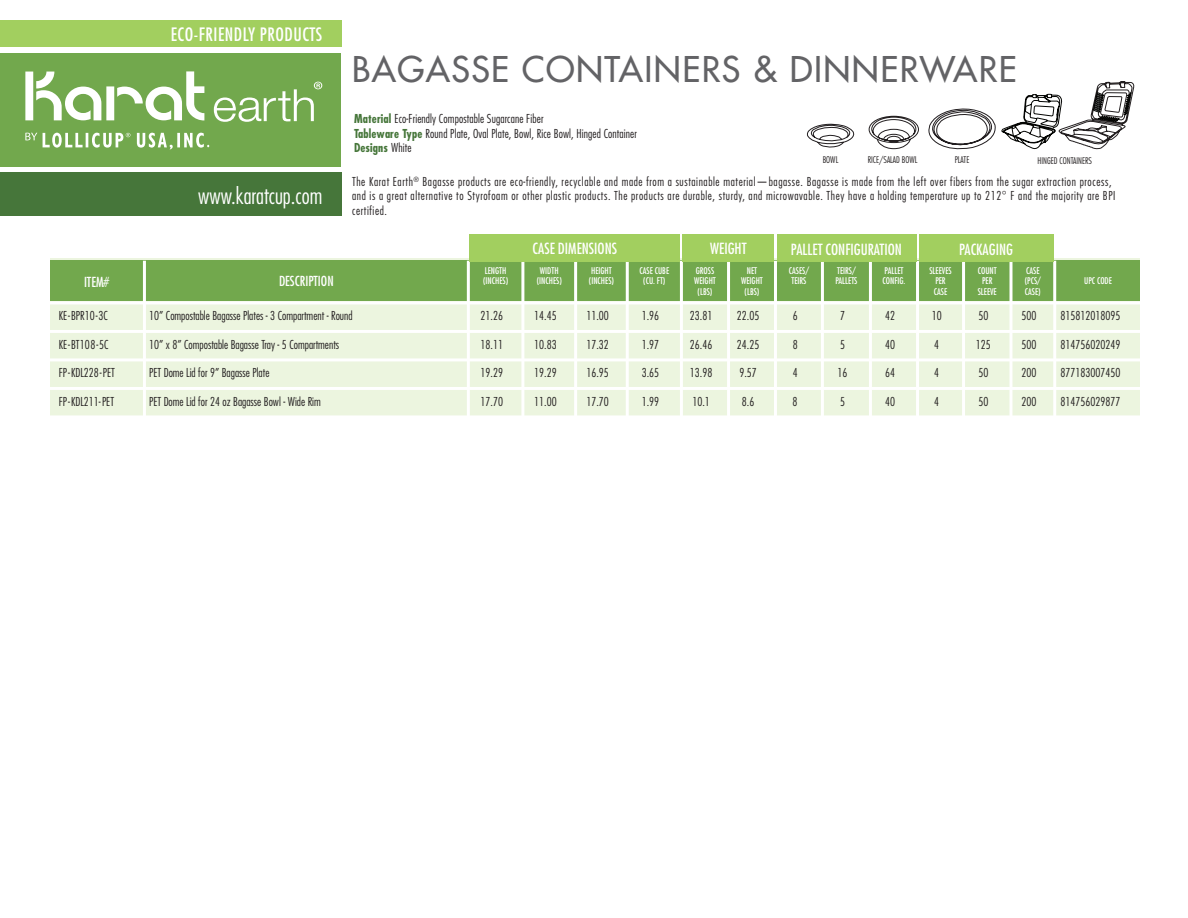
<style>
.page{position:relative;width:1188px;height:918px;background:#fff}
.page>*{position:absolute;margin:0;border:0;box-sizing:border-box;transform-origin:0 0}
.t1{font:500 34.5px "Futura Std";letter-spacing:.04em;color:#636366}
.t2{font:300 condensed 22.5px "Futura Std";color:#fff}
.t3{font:condensed 18px "Futura Std";letter-spacing:.03em;color:#fff}
.t4{font:condensed 15px "Futura Std";color:#fff}
.t5{font:condensed 13.5px "Futura Std";color:#fff}
.t6{font:300 condensed 12px/14.4px "Futura Std";letter-spacing:.01em;color:#231f20}
.t7{font:300 condensed 12px/14.4px "Futura Std";letter-spacing:.05em;color:#231f20}
.t8{font:condensed 9px/10.8px "Futura Std";color:#fff}
.t9{font:300 condensed 9px "Futura Std";color:#231f20}
.s1{font-weight:700;color:#46763a}
</style>
<div class="page">
<div style="left:0;top:53px;width:341px;height:114px;background:#72a84d"></div>
<div style="left:0;top:173px;width:341px;height:43px;background:#46763a"></div>
<div style="left:0;top:20px;width:341px;height:27px;background:#a2cf5f"></div>
<div style="left:50px;top:259px;width:1090px;height:618px;background:#ecf5df"></div>
<div style="left:50px;top:261px;width:1090px;height:40px;background:#72a84d"></div>
<svg style="left:25px;top:71px;width:179px;height:49px"></svg>
<svg style="left:214px;top:82px;width:108px;height:40px"></svg>
<svg style="left:137px;top:133px;width:36px;height:17px"></svg>
<hr style="left:177px;top:133px;width:3px;height:14px;background:#fff">
<svg style="left:184px;top:133px;width:25px;height:15px"></svg>
<svg style="left:43px;top:133px;width:87px;height:15px"></svg>
<svg style="left:25px;top:133px;width:12px;height:7px"></svg>
<hr style="left:143px;top:261px;width:3px;height:612px;background:#fff">
<hr style="left:467px;top:261px;width:3px;height:612px;background:#fff">
<hr style="left:521px;top:261px;width:3px;height:612px;background:#fff">
<hr style="left:574px;top:261px;width:3px;height:612px;background:#fff">
<hr style="left:626px;top:261px;width:3px;height:612px;background:#fff">
<hr style="left:680px;top:261px;width:3px;height:612px;background:#fff">
<hr style="left:727px;top:261px;width:3px;height:612px;background:#fff">
<hr style="left:774px;top:261px;width:3px;height:612px;background:#fff">
<hr style="left:821px;top:261px;width:3px;height:612px;background:#fff">
<hr style="left:869px;top:261px;width:3px;height:612px;background:#fff">
<hr style="left:916px;top:261px;width:3px;height:612px;background:#fff">
<hr style="left:962px;top:261px;width:3px;height:612px;background:#fff">
<hr style="left:1009px;top:261px;width:3px;height:612px;background:#fff">
<hr style="left:1053px;top:261px;width:3px;height:612px;background:#fff">
<hr style="left:43px;top:301px;width:1103px;height:3px;background:#fff">
<hr style="left:43px;top:330px;width:1103px;height:3px;background:#fff">
<hr style="left:43px;top:358px;width:1103px;height:3px;background:#fff">
<hr style="left:43px;top:387px;width:1103px;height:3px;background:#fff">
<hr style="left:43px;top:415px;width:1103px;height:3px;background:#fff">
<div style="left:470px;top:234px;width:210px;height:27px;background:#a2cf5f"></div>
<div style="left:777px;top:234px;width:139px;height:27px;background:#a2cf5f"></div>
<div style="left:919px;top:234px;width:134px;height:27px;background:#a2cf5f"></div>
<div style="left:683px;top:234px;width:91px;height:27px;background:#a2cf5f"></div>
<div style="left:19px;top:418px;width:1140px;height:488px;background:#fff"></div>
<svg style="left:869px;top:116px;width:50px;height:33px"></svg>
<svg style="left:807px;top:124px;width:48px;height:24px"></svg>
<svg style="left:928px;top:81px;width:207px;height:69px"></svg>
<h3 class="t3" style="left:171px;top:24px;width:153px">ECO-FRIENDLY PRODUCTS</h3>
<h2 class="t2" style="left:198px;top:182px;width:126px">www.karatcup.com</h2>
<h1 class="t1" style="left:352px;top:48px;width:666px">BAGASSE CONTAINERS &amp; DINNERWARE</h1>
<p class="t6" style="left:354px;top:111px;width:284px"><span class="s1">Material</span> Eco-Friendly Compostable Sugarcane Fiber<br><span class="s1">Tableware Type</span> Round Plate, Oval Plate, Bowl, Rice Bowl, Hinged Container<br><span class="s1">Designs</span> White</p>
<p class="t9" style="left:823px;top:154px;width:17px">BOWL</p>
<p class="t9" style="left:868px;top:155px;width:51px">RICE/SALAD BOWL</p>
<p class="t9" style="left:955px;top:154px;width:16px">PLATE</p>
<p class="t9" style="left:1038px;top:155px;width:56px">HINGED CONTAINERS</p>
<p class="t7" style="left:352px;top:174px;width:765px">The Karat Earth<sup>®</sup> Bagasse products are eco-friendly, recyclable and made from a sustainable material—bagasse. Bagasse is made from the left over fibers from the sugar extraction process, and is a great alternative to Styrofoam or other plastic products. The products are durable, sturdy, and microwavable. They have a holding temperature up to 212° F and the majority are BPI certified.</p>
<p class="t4" style="left:533px;top:240px;width:86px">CASE DIMENSIONS</p>
<p class="t4" style="left:791px;top:240px;width:113px">PALLET CONFIGURATION</p>
<p class="t4" style="left:959px;top:240px;width:55px">PACKAGING</p>
<p class="t4" style="left:710px;top:240px;width:38px">WEIGHT</p>
<p class="t5" style="left:84px;top:274px;width:27px">ITEM#</p>
<p class="t5" style="left:279px;top:273px;width:56px">DESCRIPTION</p>
<p class="t8" style="left:483px;top:265px;width:27px">LENGTH (INCHES)</p>
<p class="t8" style="left:537px;top:265px;width:27px;text-align:center">WIDTH (INCHES)</p>
<p class="t8" style="left:589px;top:265px;width:27px">HEIGHT (INCHES)</p>
<p class="t8" style="left:640px;top:265px;width:31px;text-align:center">CASE CUBE (CU. FT)</p>
<p class="t8" style="left:694px;top:265px;width:23px;text-align:center">GROSS<br>WEIGHT (LBS)</p>
<p class="t8" style="left:741px;top:265px;width:23px;text-align:center">NET<br>WEIGHT (LBS)</p>
<p class="t8" style="left:789px;top:265px;width:22px">CASES/<br>TEIRS</p>
<p class="t8" style="left:835px;top:265px;width:24px">TEIRS/<br>PALLETS</p>
<p class="t8" style="left:883px;top:265px;width:24px">PALLET<br>CONFIG.</p>
<p class="t8" style="left:929px;top:265px;width:24px;text-align:center">SLEEVES<br>PER<br>CASE</p>
<p class="t8" style="left:978px;top:265px;width:21px;text-align:center">COUNT<br>PER<br>SLEEVE</p>
<p class="t8" style="left:1025px;top:265px;width:18px">CASE (PCS/<br>CASE)</p>
<p class="t8" style="left:1084px;top:275px;width:29px">UPC CODE</p>
<p class="t6" style="left:59px;top:309px;width:51px">KE-BPR10-3C</p>
<p class="t6" style="left:149px;top:309px;width:205px">10” Compostable Bagasse Plates - 3 Compartment - Round</p>
<p class="t6" style="left:481px;top:309px;width:24px">21.26</p>
<p class="t6" style="left:534px;top:309px;width:24px">14.45</p>
<p class="t6" style="left:586px;top:309px;width:24px">11.00</p>
<p class="t6" style="left:642px;top:309px;width:19px">1.96</p>
<p class="t6" style="left:690px;top:309px;width:24px">23.81</p>
<p class="t6" style="left:737px;top:309px;width:24px">22.05</p>
<p class="t6" style="left:793px;top:309px;width:6px">6</p>
<p class="t6" style="left:840px;top:309px;width:6px">7</p>
<p class="t6" style="left:885px;top:309px;width:11px">42</p>
<p class="t6" style="left:932px;top:309px;width:11px">10</p>
<p class="t6" style="left:979px;top:309px;width:11px">50</p>
<p class="t6" style="left:1022px;top:309px;width:16px">500</p>
<p class="t6" style="left:1061px;top:309px;width:61px">815812018095</p>
<p class="t6" style="left:59px;top:337px;width:51px">KE-BT108-5C</p>
<p class="t6" style="left:149px;top:337px;width:192px">10” x 8” Compostable Bagasse Tray - 5 Compartments</p>
<p class="t6" style="left:481px;top:337px;width:24px">18.11</p>
<p class="t6" style="left:534px;top:337px;width:24px">10.83</p>
<p class="t6" style="left:586px;top:337px;width:24px">17.32</p>
<p class="t6" style="left:642px;top:337px;width:19px">1.97</p>
<p class="t6" style="left:690px;top:337px;width:24px">26.46</p>
<p class="t6" style="left:737px;top:337px;width:24px">24.25</p>
<p class="t6" style="left:793px;top:337px;width:6px">8</p>
<p class="t6" style="left:840px;top:337px;width:6px">5</p>
<p class="t6" style="left:885px;top:337px;width:11px">40</p>
<p class="t6" style="left:934px;top:337px;width:6px">4</p>
<p class="t6" style="left:976px;top:337px;width:16px">125</p>
<p class="t6" style="left:1022px;top:337px;width:16px">500</p>
<p class="t6" style="left:1061px;top:337px;width:61px">814756020249</p>
<p class="t6" style="left:59px;top:366px;width:58px">FP-KDL228-PET</p>
<p class="t6" style="left:149px;top:366px;width:122px">PET Dome Lid for 9” Bagasse Plate</p>
<p class="t6" style="left:481px;top:366px;width:24px">19.29</p>
<p class="t6" style="left:534px;top:366px;width:24px">19.29</p>
<p class="t6" style="left:586px;top:366px;width:24px">16.95</p>
<p class="t6" style="left:642px;top:366px;width:19px">3.65</p>
<p class="t6" style="left:690px;top:366px;width:24px">13.98</p>
<p class="t6" style="left:739px;top:366px;width:19px">9.57</p>
<p class="t6" style="left:793px;top:366px;width:6px">4</p>
<p class="t6" style="left:838px;top:366px;width:11px">16</p>
<p class="t6" style="left:885px;top:366px;width:11px">64</p>
<p class="t6" style="left:934px;top:366px;width:6px">4</p>
<p class="t6" style="left:978px;top:366px;width:11px">50</p>
<p class="t6" style="left:1022px;top:366px;width:16px">200</p>
<p class="t6" style="left:1061px;top:366px;width:61px">877183007450</p>
<p class="t6" style="left:59px;top:394px;width:57px">FP-KDL211-PET</p>
<p class="t6" style="left:149px;top:394px;width:173px">PET Dome Lid for 24 oz Bagasse Bowl - Wide Rim</p>
<p class="t6" style="left:481px;top:394px;width:24px">17.70</p>
<p class="t6" style="left:534px;top:394px;width:24px">11.00</p>
<p class="t6" style="left:586px;top:394px;width:24px">17.70</p>
<p class="t6" style="left:642px;top:394px;width:19px">1.99</p>
<p class="t6" style="left:692px;top:394px;width:19px">10.1</p>
<p class="t6" style="left:742px;top:394px;width:14px">8.6</p>
<p class="t6" style="left:793px;top:394px;width:6px">8</p>
<p class="t6" style="left:840px;top:394px;width:6px">5</p>
<p class="t6" style="left:885px;top:394px;width:11px">40</p>
<p class="t6" style="left:934px;top:394px;width:6px">4</p>
<p class="t6" style="left:978px;top:394px;width:11px">50</p>
<p class="t6" style="left:1022px;top:394px;width:16px">200</p>
<p class="t6" style="left:1061px;top:394px;width:61px">814756029877</p>
</div>
